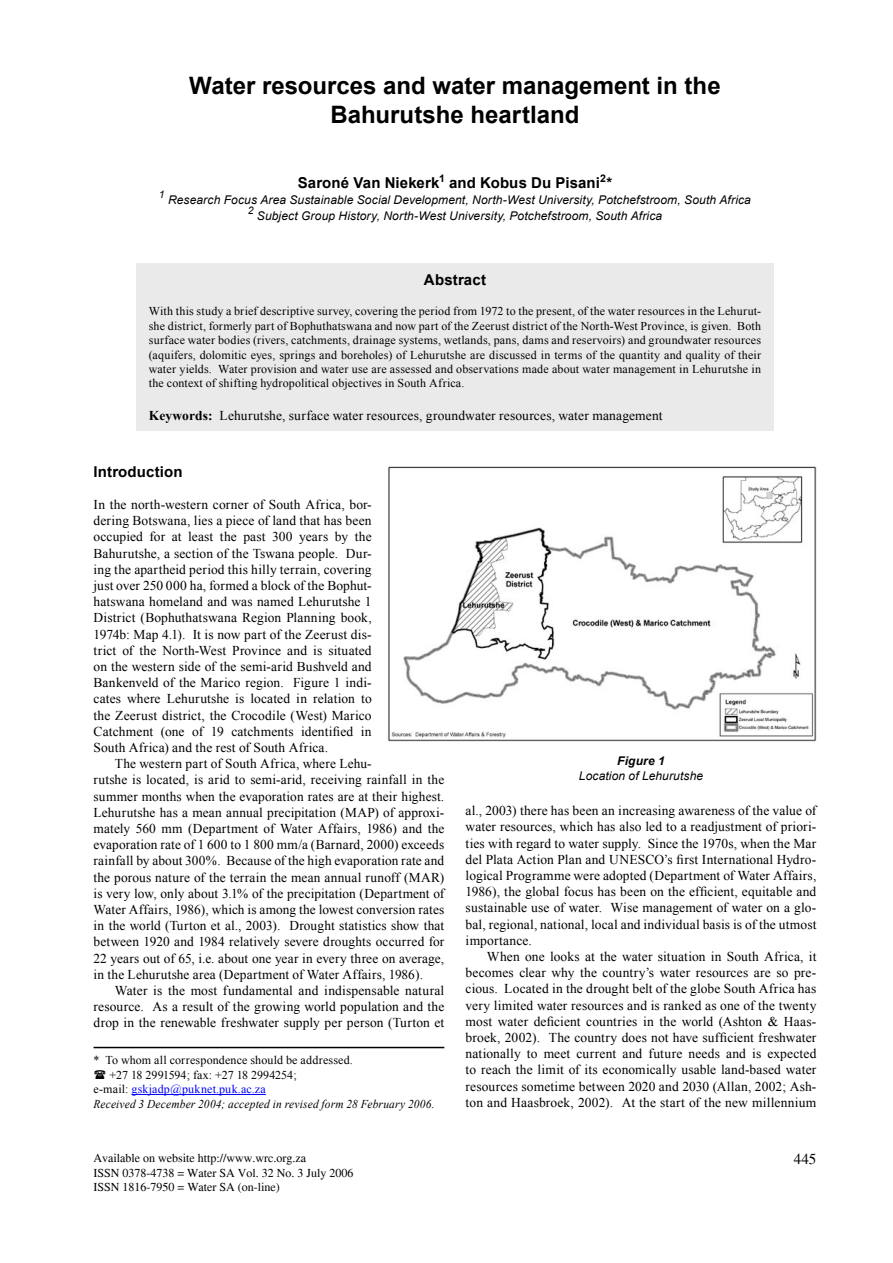
<style>
.page{position:relative;width:893px;height:1263px;background:#fff}
.page>*{position:absolute;margin:0;border:0;box-sizing:border-box;transform-origin:0 0}
.Headline{font:700 24px "Arial";color:#000}
.Author{font:700 15px "Arial";letter-spacing:.01em;color:#000}
.Subhead_1{font:700 15px "Arial";letter-spacing:.01em;color:#000}
.t1{font:15px "Times";color:#000}
.Body_Text{font:13.5px/16.2px "Times New Roman";letter-spacing:.01em;color:#000;text-align:justify}
.Keywords{font:13.5px "Times New Roman";letter-spacing:.01em;color:#000}
.Abstract{font:12px/14.4px "Times New Roman";letter-spacing:.015em;color:#000;text-align:justify}
.Address{font:italic 12px "Arial";letter-spacing:.01em;color:#000}
.t2{font:12px "Times";color:#000}
.Body_text_2{font:12px "Times New Roman";letter-spacing:.01em;color:#000}
.Body_text_2-2{font:italic 12px "Times New Roman";letter-spacing:.015em;color:#000;scale:.95 1}
.Body_text_2-3{font:12px "Times New Roman";letter-spacing:.015em;color:#00f}
.t3{font:italic 700 12px "Arial";letter-spacing:.015em;color:#000}
.Address-2{font:italic 10.5px "Arial";color:#000}
.s1{font-weight:700}
.s2{color:#000}
</style>
<div class="page">
<div style="left:136px;top:263px;width:638px;height:168px;background:#eaeaea"></div>
<hr style="left:132px;top:1094px;width:134px;height:1px;background:#00f">
<img style="left:388px;top:466px;width:428px;height:275px">
<hr style="left:94px;top:1047px;width:350px;height:1px;background:#000">
<p class="Headline" style="left:189px;top:70px;width:533px">Water resources and water management in the</p>
<p class="Headline" style="left:330px;top:99px;width:251px">Bahurutshe heartland</p>
<p class="Author" style="left:298px;top:172px;width:316px">Saroné Van Niekerk<sup>1</sup> and Kobus Du Pisani<sup>2</sup>*</p>
<p class="Address-2" style="left:159px;top:187px;width:7px">1</p>
<p class="Address" style="left:168px;top:192px;width:584px">Research Focus Area Sustainable Social Development, North-West University, Potchefstroom, South Africa</p>
<p class="Address-2" style="left:248px;top:204px;width:7px">2</p>
<p class="Address" style="left:257px;top:208px;width:407px">Subject Group History, North-West University, Potchefstroom, South Africa</p>
<p class="Author" style="left:424px;top:270px;width:64px">Abstract</p>
<p class="Abstract" style="left:149px;top:304px;width:614px">With this study a brief descriptive survey, covering the period from 1972 to the present, of the water resources in the Lehurut&shy;she district, formerly part of Bophuthatswana and now part of the Zeerust district of the North-West Province, is given. Both surface water bodies (rivers, catchments, drainage systems, wetlands, pans, dams and reservoirs) and groundwater resources (aquifers, dolomitic eyes, springs and boreholes) of Lehurutshe are discussed in terms of the quantity and quality of their water yields. Water provision and water use are assessed and observations made about water management in Lehurutshe in the context of shifting hydropolitical objectives in South Africa.</p>
<p class="Keywords" style="left:149px;top:406px;width:515px"><span class="s1">Keywords:</span> Lehurutshe, surface water resources, groundwater resources, water management</p>
<p class="Subhead_1" style="left:94px;top:461px;width:91px">Introduction</p>
<p class="Body_Text" style="left:94px;top:496px;width:280px">In the north-western corner of South Africa, bor&shy;dering Botswana, lies a piece of land that has been occupied for at least the past 300 years by the Bahurutshe, a section of the Tswana people. Dur&shy;ing the apartheid period this hilly terrain, covering just over 250 000 ha, formed a block of the Bophut&shy;hatswana homeland and was named Lehurutshe 1<br>District (Bophuthatswana Region Planning book, 1974b: Map 4.1). It is now part of the Zeerust dis&shy;trict of the North-West Province and is situated on the western side of the semi-arid Bushveld and Bankenveld of the Marico region. Figure 1 indi&shy;cates where Lehurutshe is located in relation to the Zeerust district, the Crocodile (West) Marico Catchment (one of 19 catchments identified in South Africa) and the rest of South Africa.</p>
<p class="Body_Text" style="left:94px;top:755px;width:352px;text-align:left;text-indent:21px">The western part of South Africa, where Lehu-<br>rutshe is located, is arid to semi-arid, receiving rainfall in the summer months when the evaporation rates are at their highest.<br>Lehurutshe has a mean annual precipitation (MAP) of approxi&shy;mately 560 mm (Department of Water Affairs, 1986) and the evaporation rate of 1 600 to 1 800 mm/a (Barnard, 2000) exceeds rainfall by about 300%. Because of the high evaporation rate and the porous nature of the terrain the mean annual runoff (MAR) is very low, only about 3.1% of the precipitation (Department of Water Affairs, 1986), which is among the lowest conversion rates in the world (Turton et al., 2003). Drought statistics show that between 1920 and 1984 relatively severe droughts occurred for 22 years out of 65, i.e. about one year in every three on average, in the Lehurutshe area (Department of Water Affairs, 1986).</p>
<p class="Body_Text" style="left:94px;top:982px;width:352px;text-indent:21px">Water is the most fundamental and indispensable natural resource. As a result of the growing world population and the drop in the renewable freshwater supply per person (Turton et</p>
<p class="Body_text_2" style="left:94px;top:1052px;width:261px">* To whom all correspondence should be addressed.</p>
<p class="Body_text_2" style="left:110px;top:1067px;width:189px">+27 18 2991594; fax: +27 18 2994254;</p>
<p class="Body_text_2-3" style="left:94px;top:1081px;width:174px"><span class="s2">e-mail:</span> gskjadp@puknet.puk.ac.za</p>
<p class="Body_text_2-2" style="left:94px;top:1095px;width:360px">Received 3 December 2004; accepted in revised form 28 February 2006.</p>
<p class="t2" style="left:94px;top:1151px;width:214px">Available on website http://www.wrc.org.za</p>
<p class="t2" style="left:94px;top:1165px;width:262px">ISSN 0378-4738 = Water SA Vol. 32 No. 3 July 2006</p>
<p class="t2" style="left:94px;top:1180px;width:188px">ISSN 1816-7950 = Water SA (on-line)</p>
<p class="t3" style="left:617px;top:753px;width:49px">Figure 1</p>
<p class="Address" style="left:579px;top:768px;width:126px">Location of Lehurutshe</p>
<p class="Body_Text" style="left:466px;top:802px;width:352px">al., 2003) there has been an increasing awareness of the value of water resources, which has also led to a readjustment of priori&shy;ties with regard to water supply. Since the 1970s, when the Mar del Plata Action Plan and UNESCO’s first International Hydro&shy;logical Programme were adopted (Department of Water Affairs, 1986), the global focus has been on the efficient, equitable and sustainable use of water. Wise management of water on a glo&shy;bal, regional, national, local and individual basis is of the utmost importance.</p>
<p class="Body_Text" style="left:466px;top:948px;width:352px;text-indent:21px">When one looks at the water situation in South Africa, it becomes clear why the country’s water resources are so pre&shy;cious. Located in the drought belt of the globe South Africa has very limited water resources and is ranked as one of the twenty most water deficient countries in the world (Ashton &amp; Haas&shy;broek, 2002). The country does not have sufficient freshwater nationally to meet current and future needs and is expected to reach the limit of its economically usable land-based water resources sometime between 2020 and 2030 (Allan, 2002; Ash&shy;ton and Haasbroek, 2002). At the start of the new millennium</p>
<p class="t1" style="left:794px;top:1150px;width:24px">445</p>
</div>
